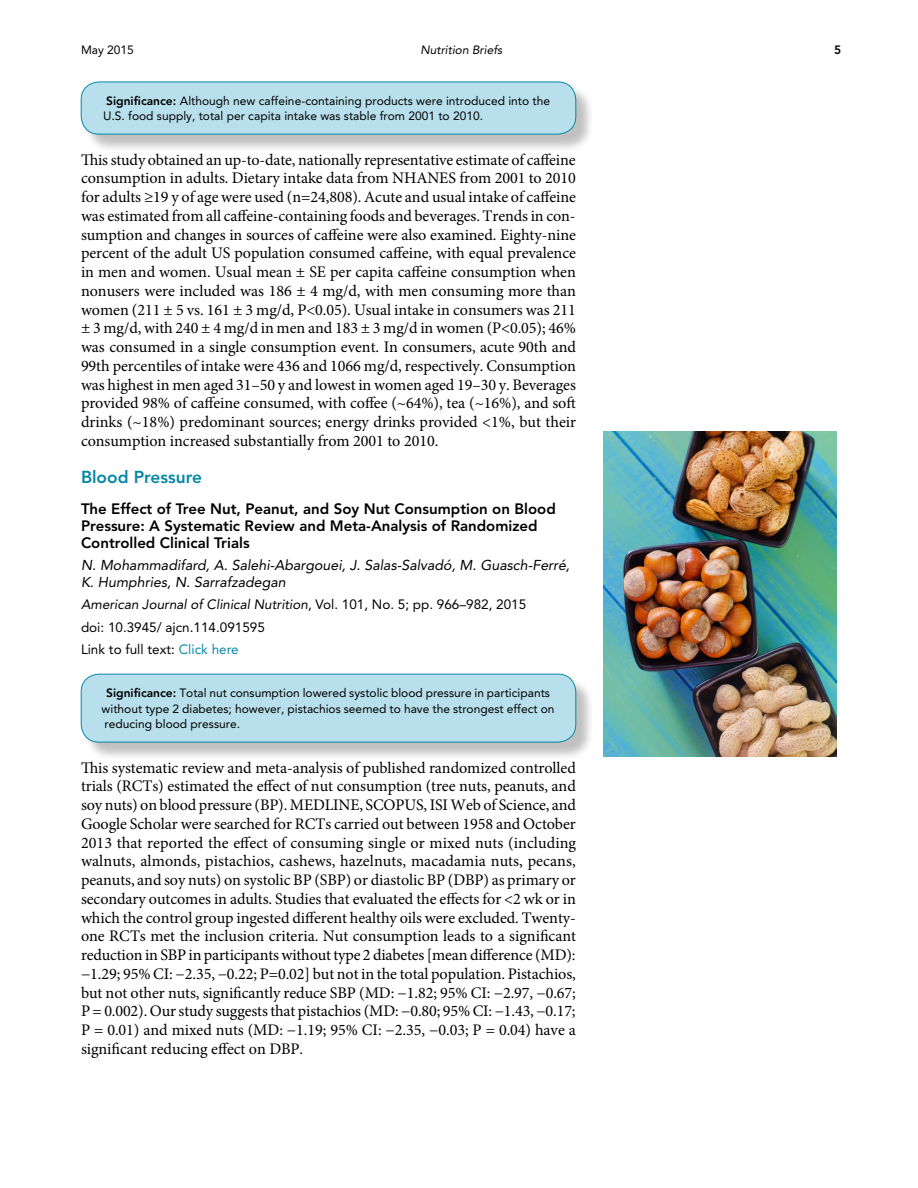
<style>
.page{position:relative;width:918px;height:1188px;background:#fff}
.page>*{position:absolute;margin:0;border:0;box-sizing:border-box;transform-origin:0 0}
.t1{font:800 17.25px "Avenir LT Std";color:#0788a7}
.t2{font:16.2px/18.8px "Minion Pro";letter-spacing:-.005em;color:#000;text-align:justify}
.t3{font:800 15px/17.2px "Avenir LT Std";color:#000}
.t4{font:italic 14.25px/16.5px "Avenir LT Std";color:#000}
.t5{font:13.5px/22.5px "Avenir LT Std";color:#000}
.t6{font:12px/15.8px "Avenir LT Std";color:#000}
.t7{font:italic 12px "Avenir LT Std";color:#000}
.t8{font:800 12px "Avenir LT Std";color:#000}
.s1{font-weight:800}
.s2{font-style:italic}
.s3{color:#0788a7}
</style>
<div class="page">
<img style="left:603px;top:432px;width:234px;height:324px">
<div style="left:83px;top:84px;width:512px;height:69px;background:#000;opacity:.25"></div>
<div style="left:81px;top:82px;width:495px;height:52px;background:#b8e0ec;border-radius:18px"></div>
<div style="left:81px;top:82px;width:495px;height:52px;border:1px solid #0788a7;border-radius:18px"></div>
<div style="left:83px;top:677px;width:512px;height:84px;background:#000;opacity:.25"></div>
<div style="left:81px;top:674px;width:495px;height:68px;background:#b8e0ec;border-radius:18px"></div>
<div style="left:81px;top:674px;width:495px;height:68px;border:1px solid #0788a7;border-radius:18px"></div>
<p class="t6" style="left:81px;top:42px;width:54px">May 2015</p>
<p class="t7" style="left:420px;top:43px;width:83px">Nutrition Briefs</p>
<p class="t8" style="left:834px;top:43px;width:9px">5</p>
<p class="t6" style="left:103px;top:93px;width:449px"><span class="s1">Significance:</span> Although new caffeine-containing products were introduced into the<br>U.S. food supply, total per capita intake was stable from 2001 to 2010.</p>
<p class="t2" style="left:81px;top:150px;width:497px">This study obtained an up-to-date, nationally representative estimate of caffeine consumption in adults. Dietary intake data from NHANES from 2001 to 2010 for adults ≥19 y of age were used (n=24,808). Acute and usual intake of caffeine was estimated from all caffeine-containing foods and beverages. Trends in con&shy;sumption and changes in sources of caffeine were also examined. Eighty-nine percent of the adult US population consumed caffeine, with equal prevalence in men and women. Usual mean ± SE per capita caffeine consumption when nonusers were included was 186 ± 4 mg/d, with men consuming more than women (211 ± 5 vs. 161 ± 3 mg/d, P&lt;0.05). Usual intake in consumers was 211 ± 3 mg/d, with 240 ± 4 mg/d in men and 183 ± 3 mg/d in women (P&lt;0.05); 46% was consumed in a single consumption event. In consumers, acute 90th and 99th percentiles of intake were 436 and 1066 mg/d, respectively. Consumption was highest in men aged 31–50 y and lowest in women aged 19–30 y. Beverages provided 98% of caffeine consumed, with coffee (~64%), tea (~16%), and soft drinks (~18%) predominant sources; energy drinks provided &lt;1%, but their consumption increased substantially from 2001 to 2010.</p>
<p class="t1" style="left:81px;top:467px;width:123px">Blood Pressure</p>
<p class="t3" style="left:81px;top:500px;width:476px">The Effect of Tree Nut, Peanut, and Soy Nut Consumption on Blood<br>Pressure: A Systematic Review and Meta-Analysis of Randomized<br>Controlled Clinical Trials</p>
<p class="t4" style="left:81px;top:557px;width:490px">N. Mohammadifard, A. Salehi-Abargouei, J. Salas-Salvadó, M. Guasch-Ferré,<br>K. Humphries, N. Sarrafzadegan</p>
<p class="t5" style="left:81px;top:593px;width:447px"><span class="s2">American Journal of Clinical Nutrition</span>, Vol. 101, No. 5; pp. 966–982, 2015 doi: 10.3945/ ajcn.114.091595<br>Link to full text: <span class="s3">Click here</span></p>
<p class="t6" style="left:102px;top:685px;width:454px;text-indent:4px"><span class="s1">Significance:</span> Total nut consumption lowered systolic blood pressure in participants without type 2 diabetes; however, pistachios seemed to have the strongest effect on reducing blood pressure.</p>
<p class="t2" style="left:81px;top:758px;width:497px">This systematic review and meta-analysis of published randomized controlled trials (RCTs) estimated the effect of nut consumption (tree nuts, peanuts, and soy nuts) on blood pressure (BP). MEDLINE, SCOPUS, ISI Web of Science, and Google Scholar were searched for RCTs carried out between 1958 and October 2013 that reported the effect of consuming single or mixed nuts (including walnuts, almonds, pistachios, cashews, hazelnuts, macadamia nuts, pecans, peanuts, and soy nuts) on systolic BP (SBP) or diastolic BP (DBP) as primary or secondary outcomes in adults. Studies that evaluated the effects for &lt;2 wk or in which the control group ingested different healthy oils were excluded. Twenty&shy;one RCTs met the inclusion criteria. Nut consumption leads to a significant reduction in SBP in participants without type 2 diabetes [mean difference (MD): −1.29; 95% CI: −2.35, −0.22; P=0.02] but not in the total population. Pistachios, but not other nuts, significantly reduce SBP (MD: −1.82; 95% CI: −2.97, −0.67; P = 0.002). Our study suggests that pistachios (MD: −0.80; 95% CI: −1.43, −0.17; P = 0.01) and mixed nuts (MD: −1.19; 95% CI: −2.35, −0.03; P = 0.04) have a significant reducing effect on DBP.</p>
</div>
